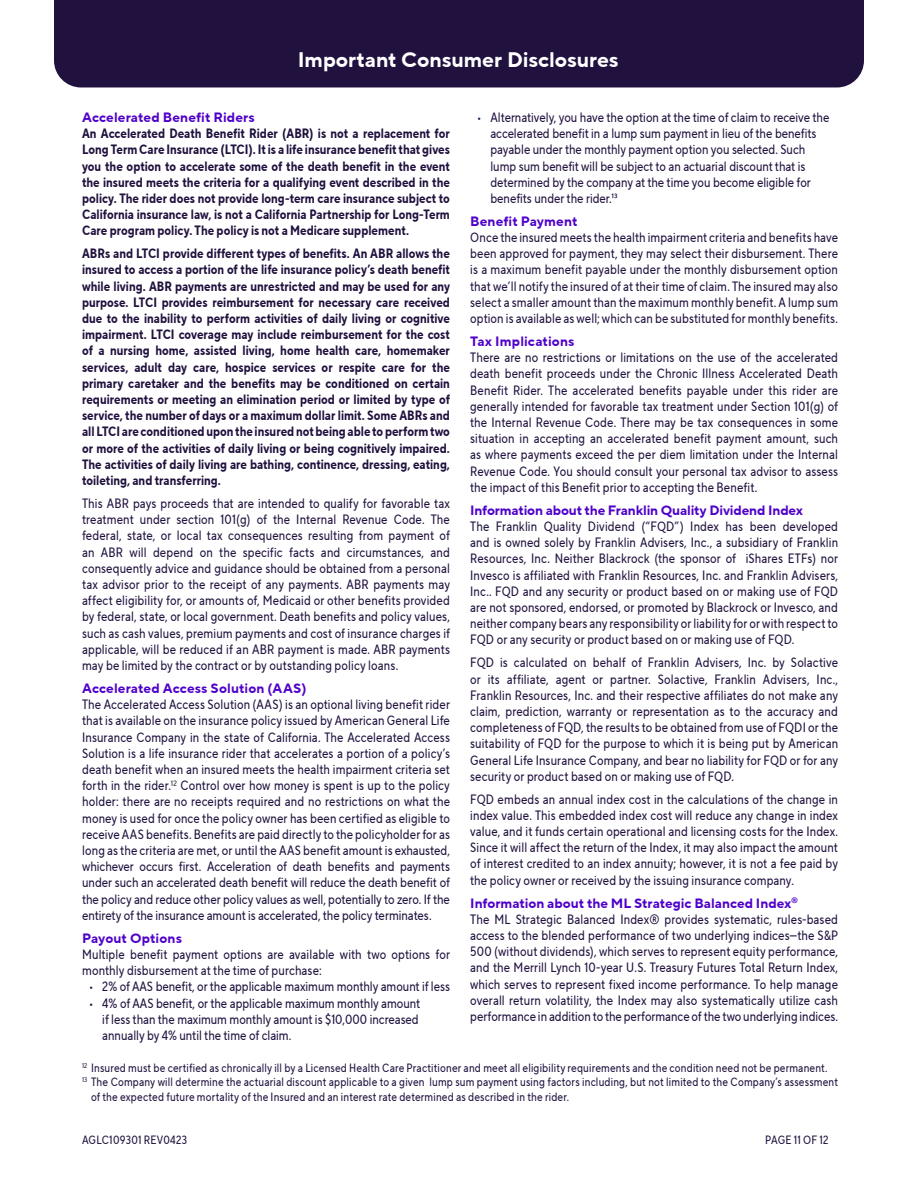
<style>
.page{position:relative;width:918px;height:1188px;background:#fff}
.page>*{position:absolute;margin:0;border:0;box-sizing:border-box;transform-origin:0 0}
.t1{font:700 21px "TT Norms Pro";color:#fff}
.t2{font:13.5px/16.2px "TT Norms Pro Cond";color:#20113e;text-align:justify}
.t3{font:700 13.5px/16.2px "TT Norms Pro Cond";color:#20113e;text-align:justify}
.t4{font:700 13.5px "TT Norms Pro";letter-spacing:.005em;color:#4f00ca}
.t5{font:12px/14.4px "TT Norms Pro Cond";letter-spacing:.015em;color:#20113e}
</style>
<div class="page">
<div style="left:54px;top:0;width:810px;height:87px;background:#20113e"></div>
<h2 class="t1" style="left:298px;top:44px;width:322px">Important Consumer Disclosures</h2>
<h3 class="t4" style="left:82px;top:107px;width:174px">Accelerated Benefit Riders</h3>
<p class="t3" style="left:82px;top:125px;width:369px">An Accelerated Death Benefit Rider (ABR) is not a replacement for Long Term Care Insurance (LTCI). It is a life insurance benefit that gives you the option to accelerate some of the death benefit in the event the insured meets the criteria for a qualifying event described in the policy. The rider does not provide long-term care insurance subject to California insurance law, is not a California Partnership for Long-Term Care program policy. The policy is not a Medicare supplement.</p>
<p class="t3" style="left:82px;top:246px;width:369px">ABRs and LTCI provide different types of benefits. An ABR allows the insured to access a portion of the life insurance policy’s death benefit while living. ABR payments are unrestricted and may be used for any purpose. LTCI provides reimbursement for necessary care received due to the inability to perform activities of daily living or cognitive impairment. LTCI coverage may include reimbursement for the cost of a nursing home, assisted living, home health care, homemaker services, adult day care, hospice services or respite care for the primary caretaker and the benefits may be conditioned on certain requirements or meeting an elimination period or limited by type of service, the number of days or a maximum dollar limit. Some ABRs and all LTCI are conditioned upon the insured not being able to perform two or more of the activities of daily living or being cognitively impaired.<br>The activities of daily living are bathing, continence, dressing, eating, toileting, and transferring.</p>
<p class="t2" style="left:82px;top:495px;width:369px">This ABR pays proceeds that are intended to qualify for favorable tax treatment under section 101(g) of the Internal Revenue Code. The federal, state, or local tax consequences resulting from payment of an ABR will depend on the specific facts and circumstances, and consequently advice and guidance should be obtained from a personal tax advisor prior to the receipt of any payments. ABR payments may affect eligibility for, or amounts of, Medicaid or other benefits provided by federal, state, or local government. Death benefits and policy values, such as cash values, premium payments and cost of insurance charges if applicable, will be reduced if an ABR payment is made. ABR payments may be limited by the contract or by outstanding policy loans.</p>
<h3 class="t4" style="left:82px;top:678px;width:226px">Accelerated Access Solution (AAS)</h3>
<p class="t2" style="left:82px;top:696px;width:369px">The Accelerated Access Solution (AAS) is an optional living benefit rider that is available on the insurance policy issued by American General Life Insurance Company in the state of California. The Accelerated Access Solution is a life insurance rider that accelerates a portion of a policy’s death benefit when an insured meets the health impairment criteria set forth in the rider.<sup>12</sup> Control over how money is spent is up to the policy</p>
<p class="t2" style="left:82px;top:794px;width:369px">holder: there are no receipts required and no restrictions on what the money is used for once the policy owner has been certified as eligible to receive AAS benefits. Benefits are paid directly to the policyholder for as long as the criteria are met, or until the AAS benefit amount is exhausted, whichever occurs first. Acceleration of death benefits and payments under such an accelerated death benefit will reduce the death benefit of the policy and reduce other policy values as well, potentially to zero. If the entirety of the insurance amount is accelerated, the policy terminates.</p>
<h3 class="t4" style="left:82px;top:928px;width:101px">Payout Options</h3>
<p class="t2" style="left:82px;top:946px;width:369px">Multiple benefit payment options are available with two options for monthly disbursement at the time of purchase:</p>
<p class="t2" style="left:89px;top:978px;width:363px">• 2% of AAS benefit, or the applicable maximum monthly amount if less</p>
<p class="t2" style="left:102px;top:995px;width:319px;text-indent:-14px">• 4% of AAS benefit, or the applicable maximum monthly amount if less than the maximum monthly amount is $10,000 increased annually by 4% until the time of claim.</p>
<p class="t2" style="left:490px;top:109px;width:340px;text-align:left;text-indent:-14px">• Alternatively, you have the option at the time of claim to receive the accelerated benefit in a lump sum payment in lieu of the benefits payable under the monthly payment option you selected. Such lump sum benefit will be subject to an actuarial discount that is determined by the company at the time you become eligible for benefits under the rider.13</p>
<h3 class="t4" style="left:470px;top:211px;width:109px">Benefit Payment</h3>
<p class="t2" style="left:470px;top:229px;width:369px">Once the insured meets the health impairment criteria and benefits have been approved for payment, they may select their disbursement. There is a maximum benefit payable under the monthly disbursement option that we’ll notify the insured of at their time of claim. The insured may also select a smaller amount than the maximum monthly benefit. A lump sum option is available as well; which can be substituted for monthly benefits.</p>
<h3 class="t4" style="left:470px;top:331px;width:106px">Tax Implications</h3>
<p class="t2" style="left:470px;top:349px;width:369px">There are no restrictions or limitations on the use of the accelerated death benefit proceeds under the Chronic Illness Accelerated Death Benefit Rider. The accelerated benefits payable under this rider are generally intended for favorable tax treatment under Section 101(g) of the Internal Revenue Code. There may be tax consequences in some situation in accepting an accelerated benefit payment amount, such as where payments exceed the per diem limitation under the Internal Revenue Code. You should consult your personal tax advisor to assess the impact of this Benefit prior to accepting the Benefit.</p>
<h3 class="t4" style="left:470px;top:500px;width:334px">Information about the Franklin Quality Dividend Index</h3>
<p class="t2" style="left:470px;top:518px;width:369px">The Franklin Quality Dividend (“FQD”) Index has been developed and is owned solely by Franklin Advisers, Inc., a subsidiary of Franklin Resources, Inc. Neither Blackrock (the sponsor of iShares ETFs) nor Invesco is affiliated with Franklin Resources, Inc. and Franklin Advisers, Inc.. FQD and any security or product based on or making use of FQD are not sponsored, endorsed, or promoted by Blackrock or Invesco, and neither company bears any responsibility or liability for or with respect to FQD or any security or product based on or making use of FQD.</p>
<p class="t2" style="left:470px;top:654px;width:369px">FQD is calculated on behalf of Franklin Advisers, Inc. by Solactive or its affiliate, agent or partner. Solactive, Franklin Advisers, Inc., Franklin Resources, Inc. and their respective affiliates do not make any claim, prediction, warranty or representation as to the accuracy and completeness of FQD, the results to be obtained from use of FQDI or the suitability of FQD for the purpose to which it is being put by American General Life Insurance Company, and bear no liability for FQD or for any security or product based on or making use of FQD.</p>
<p class="t2" style="left:470px;top:791px;width:369px">FQD embeds an annual index cost in the calculations of the change in index value. This embedded index cost will reduce any change in index value, and it funds certain operational and licensing costs for the Index.<br>Since it will affect the return of the Index, it may also impact the amount of interest credited to an index annuity; however, it is not a fee paid by the policy owner or received by the issuing insurance company.</p>
<h3 class="t4" style="left:470px;top:893px;width:329px">Information about the ML Strategic Balanced Index<sup>®</sup></h3>
<p class="t2" style="left:470px;top:911px;width:369px">The ML Strategic Balanced Index® provides systematic, rules-based access to the blended performance of two underlying indices—the S&amp;P 500 (without dividends), which serves to represent equity performance, and the Merrill Lynch 10-year U.S. Treasury Futures Total Return Index, which serves to represent fixed income performance. To help manage overall return volatility, the Index may also systematically utilize cash performance in addition to the performance of the two underlying indices.</p>
<p class="t5" style="left:82px;top:1060px;width:747px"><sup>12</sup> Insured must be certified as chronically ill by a Licensed Health Care Practitioner and meet all eligibility requirements and the condition need not be permanent.</p>
<p class="t5" style="left:91px;top:1075px;width:749px;text-indent:-9px"><sup>13</sup> The Company will determine the actuarial discount applicable to a given lump sum payment using factors including, but not limited to the Company’s assessment of the expected future mortality of the Insured and an interest rate determined as described in the rider.</p>
<p class="t5" style="left:82px;top:1132px;width:107px">AGLC109301 REV0423</p>
<p class="t5" style="left:765px;top:1132px;width:65px">PAGE 11 OF 12</p>
</div>
